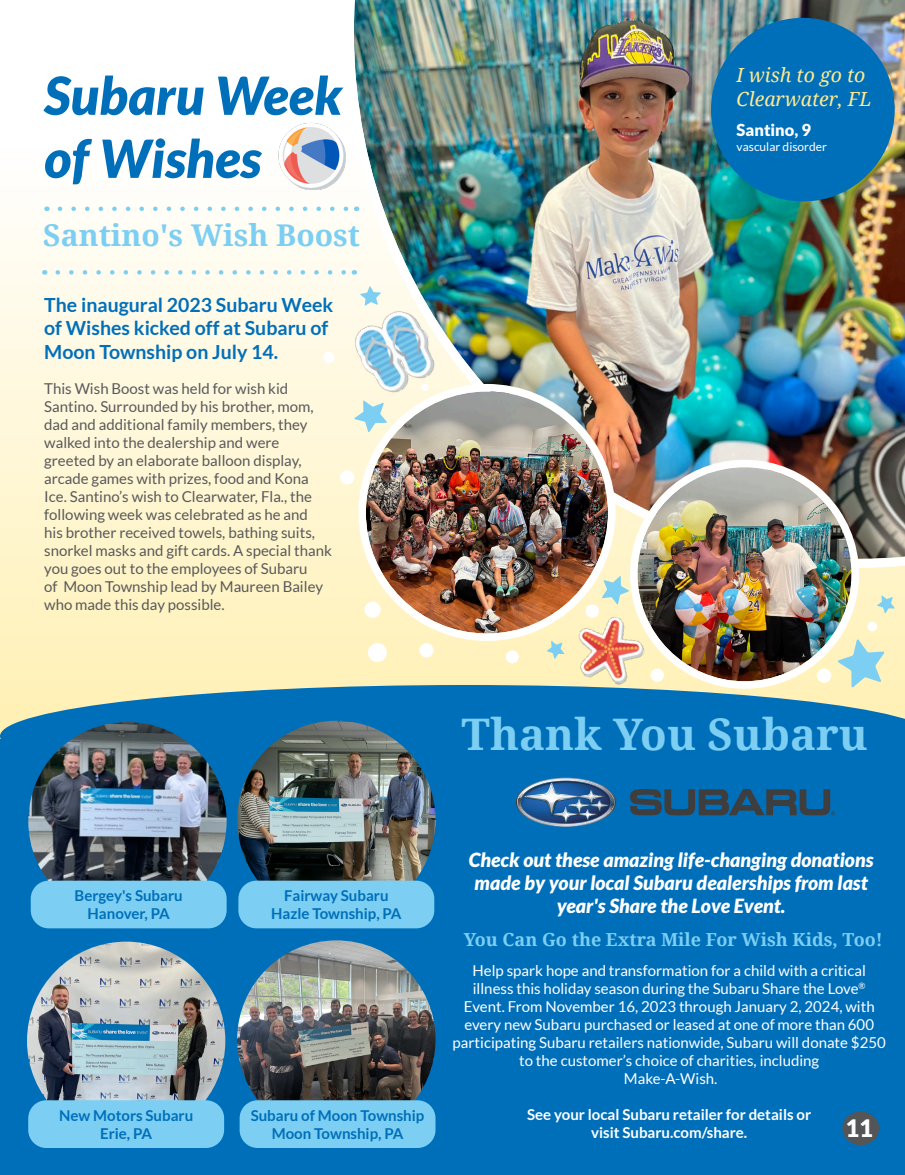
<style>
.page{position:relative;width:905px;height:1175px;background:#fff}
.page>*{position:absolute;margin:0;border:0;box-sizing:border-box;transform-origin:0 0}
.t1{font:italic 900 52.5px "Lato";color:#006fba}
.t2{font:700 43.5px "Droid Serif";color:#7ccff2}
.t3{font:700 30px "Droid Serif";color:#7ccff2}
.t4{font:900 24px "Lato";color:#fff}
.t5{font:italic 900 19.5px/23.4px "Lato";color:#fff;text-align:center}
.t6{font:700 19.5px/23.4px "Lato";color:#006fba}
.t7{font:italic 19.5px "Droid Serif";color:#ffea90}
.t8{font:700 18px "Droid Serif";color:#7ccff2}
.t9{font:900 16.5px "Lato";color:#fff}
.t10{font:15px/18px "Lato";color:#58595b}
.t11{font:15px/18px "Lato";color:#fff;text-align:center}
.t12{font:700 15px/18px "Lato";color:#006fba;text-align:center}
.t13{font:700 15px "Lato";color:#fff}
.t14{font:12px "Lato";color:#fff}
</style>
<div class="page">
<div style="left:0;top:0;width:904px;height:740px;background:linear-gradient(to bottom,#fff,#fff1b8)"></div>
<div style="left:0;top:740px;width:904px;height:434px;background:#006fba"></div>
<div style="left:842px;top:1111px;width:37px;height:34px;background:#545557;border-radius:50%"></div>
<img style="left:345px;top:0;width:559px;height:568px">
<div style="left:711px;top:18px;width:183px;height:183px;background:#006fba;border-radius:50%"></div>
<img style="left:366px;top:391px;width:242px;height:242px;border-radius:121px">
<div style="left:358px;top:384px;width:257px;height:257px;border:8px solid #fff;border-radius:50%"></div>
<img style="left:637px;top:467px;width:214px;height:214px;border-radius:107px">
<div style="left:630px;top:460px;width:229px;height:228px;border:8px solid #fff;border-radius:50%"></div>
<svg style="left:60px;top:206px;width:289px;height:5px"></svg>
<svg style="left:58px;top:270px;width:289px;height:4px"></svg>
<svg style="left:0;top:685px;width:904px;height:101px;fill:#006fba"></svg>
<img style="left:278px;top:123px;width:67px;height:67px">
<img style="left:348px;top:303px;width:96px;height:97px">
<svg style="left:837px;top:639px;width:47px;height:48px;background:#c4e2d4"></svg>
<svg style="left:354px;top:400px;width:33px;height:32px"></svg>
<svg style="left:360px;top:286px;width:21px;height:20px"></svg>
<svg style="left:601px;top:576px;width:28px;height:28px"></svg>
<svg style="left:546px;top:641px;width:18px;height:18px"></svg>
<img style="left:569px;top:609px;width:81px;height:79px">
<svg style="left:877px;top:595px;width:17px;height:18px"></svg>
<img style="left:515px;top:777px;width:101px;height:50px">
<svg style="left:630px;top:789px;width:205px;height:26px"></svg>
<img style="left:28px;top:722px;width:199px;height:198px;border-radius:99px">
<img style="left:237px;top:720px;width:198px;height:199px;border-radius:99px">
<img style="left:27px;top:941px;width:198px;height:198px;border-radius:99px">
<img style="left:237px;top:940px;width:198px;height:198px;border-radius:99px">
<div style="left:364px;top:601px;width:17px;height:17px;background:#fff;border-radius:50%"></div>
<div style="left:419px;top:643px;width:14px;height:14px;background:#fff;border-radius:50%"></div>
<div style="left:340px;top:470px;width:14px;height:14px;background:#fff;border-radius:50%"></div>
<div style="left:421px;top:384px;width:7px;height:7px;background:#fff;border-radius:50%"></div>
<div style="left:368px;top:643px;width:19px;height:19px;background:#fff;border-radius:50%"></div>
<div style="left:323px;top:352px;width:11px;height:11px;background:#fff;border-radius:50%"></div>
<div style="left:816px;top:668px;width:15px;height:14px;background:#fff;border-radius:50%"></div>
<div style="left:867px;top:621px;width:10px;height:10px;background:#fff;border-radius:50%"></div>
<div style="left:585px;top:604px;width:14px;height:14px;background:#fff;border-radius:50%"></div>
<div style="left:650px;top:668px;width:14px;height:14px;background:#fff;border-radius:50%"></div>
<div style="left:505px;top:650px;width:14px;height:13px;background:#fff;border-radius:50%"></div>
<div style="left:31px;top:880px;width:196px;height:48px;background:#7ccff2;border-radius:18px"></div>
<div style="left:238px;top:880px;width:196px;height:48px;background:#7ccff2;border-radius:18px"></div>
<div style="left:28px;top:1100px;width:196px;height:48px;background:#7ccff2;border-radius:18px"></div>
<div style="left:239px;top:1100px;width:196px;height:48px;background:#7ccff2;border-radius:18px"></div>
<p class="t1" style="left:44px;top:65px;width:299px">Subaru Week</p>
<p class="t1" style="left:44px;top:128px;width:218px">of Wishes</p>
<p class="t3" style="left:43px;top:214px;width:318px">Santino's Wish Boost</p>
<p class="t6" style="left:44px;top:292px;width:290px">The inaugural 2023 Subaru Week of Wishes kicked off at Subaru of<br>Moon Township on July 14.</p>
<p class="t10" style="left:44px;top:379px;width:289px">This Wish Boost was held for wish kid Santino. Surrounded by his brother, mom, dad and additional family members, they walked into the dealership and were greeted by an elaborate balloon display, arcade games with prizes, food and Kona Ice. Santino’s wish to Clearwater, Fla., the following week was celebrated as he and<br>his brother received towels, bathing suits, snorkel masks and gift cards. A special thank you goes out to the employees of Subaru<br>of Moon Township lead by Maureen Bailey who made this day possible.</p>
<p class="t7" style="left:736px;top:62px;width:130px">I wish to go to</p>
<p class="t7" style="left:736px;top:85px;width:136px">Clearwater, FL</p>
<p class="t9" style="left:736px;top:120px;width:76px">Santino, 9</p>
<p class="t14" style="left:736px;top:139px;width:92px">vascular disorder</p>
<p class="t2" style="left:461px;top:703px;width:408px">Thank You Subaru</p>
<p class="t12" style="left:75px;top:886px;width:110px">Bergey's Subaru</p>
<p class="t12" style="left:88px;top:904px;width:84px">Hanover, PA</p>
<p class="t12" style="left:271px;top:886px;width:132px">Fairway Subaru<br>Hazle Township, PA</p>
<p class="t12" style="left:59px;top:1106px;width:136px">New Motors Subaru<br>Erie, PA</p>
<p class="t12" style="left:251px;top:1106px;width:175px">Subaru of Moon Township<br>Moon Township, PA</p>
<p class="t5" style="left:469px;top:848px;width:406px">Check out these amazing life-changing donations made by your local Subaru dealerships from last year's Share the Love Event.</p>
<p class="t8" style="left:463px;top:927px;width:420px">You Can Go the Extra Mile For Wish Kids, Too!</p>
<p class="t11" style="left:452px;top:961px;width:434px">Help spark hope and transformation for a child with a critical illness this holiday season during the Subaru Share the Love<sup>® </sup>Event. From November 16, 2023 through January 2, 2024, with every new Subaru purchased or leased at one of more than 600 participating Subaru retailers nationwide, Subaru will donate $250 to the customer’s choice of charities, including</p>
<p class="t11" style="left:624px;top:1069px;width:95px">Make-A-Wish.</p>
<p class="t13" style="left:527px;top:1106px;width:285px">See your local Subaru retailer for details or</p>
<p class="t13" style="left:591px;top:1124px;width:158px">visit Subaru.com/share.</p>
<p class="t4" style="left:845px;top:1114px;width:29px">11</p>
</div>
